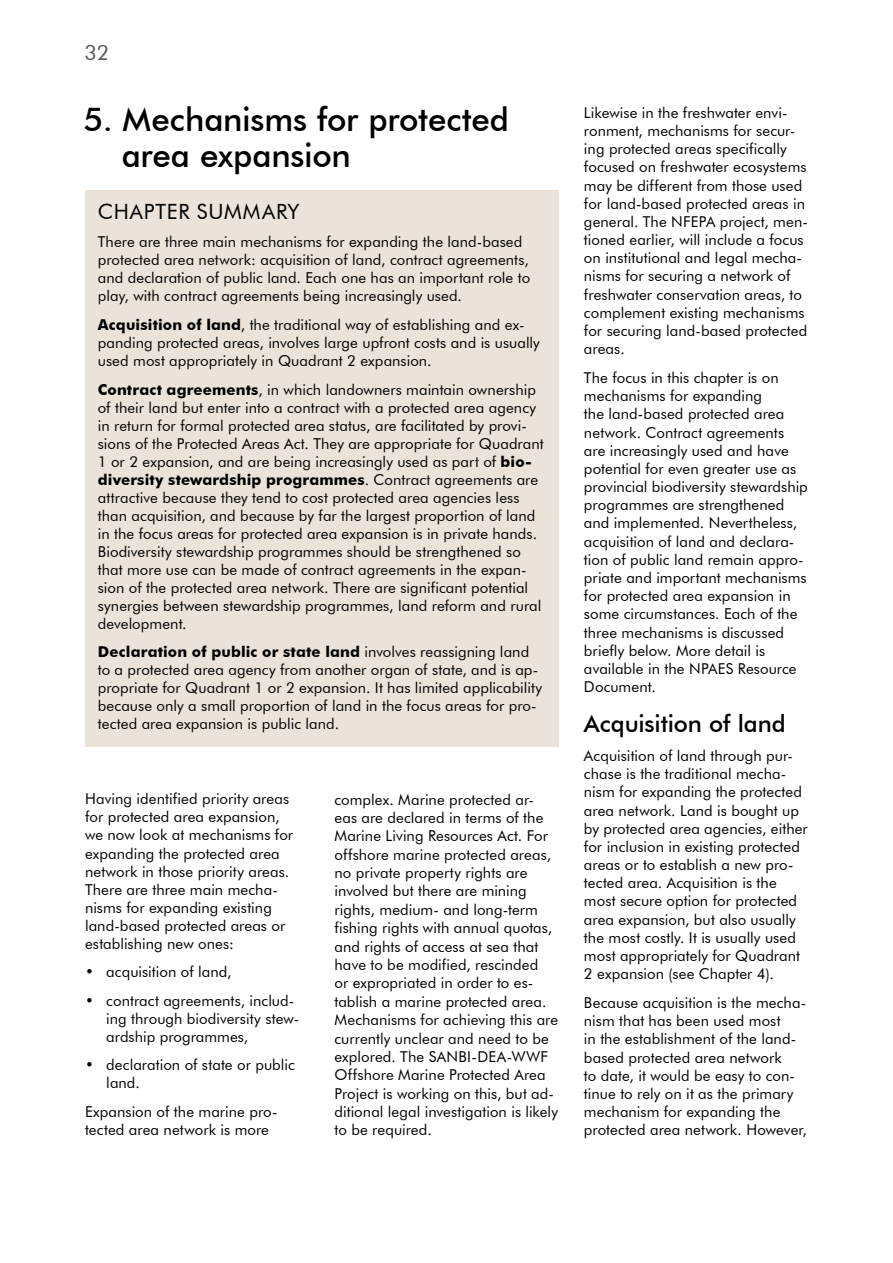
<style>
.page{position:relative;width:893px;height:1263px;background:#fff}
.page>*{position:absolute;margin:0;border:0;box-sizing:border-box;transform-origin:0 0}
.t1{font:500 33px/36px "Futura BT";letter-spacing:-.005em;color:#000}
.t2{font:500 24px "Futura BT";letter-spacing:-.005em;color:#000}
.t3{font:21px "Futura BT";letter-spacing:.04em;color:#000}
.t4{font:21px "Futura BT";color:#58595b}
.t5{font:15px/18.1px "Futura BT";letter-spacing:.005em;color:#000}
.s1{font-weight:700}
</style>
<div class="page">
<div style="left:85px;top:190px;width:473px;height:556px;background:#ebe2d9"></div>
<h3 class="t4" style="left:84px;top:39px;width:26px">32</h3>
<h1 class="t1" style="left:122px;top:101px;width:389px;text-indent:-38px">5. Mechanisms for protected area expansion</h1>
<h3 class="t3" style="left:98px;top:198px;width:203px">CHAPTER SUMMARY</h3>
<p class="t5" style="left:98px;top:233px;width:434px">There are three main mechanisms for expanding the land-based protected area network: acquisition of land, contract agreements, and declaration of public land. Each one has an important role to play, with contract agreements being increasingly used.</p>
<p class="t5" style="left:98px;top:315px;width:444px"><span class="s1">Acquisition of land</span>, the traditional way of establishing and ex&shy;panding protected areas, involves large upfront costs and is usually used most appropriately in Quadrant 2 expansion.</p>
<p class="t5" style="left:98px;top:380px;width:447px"><span class="s1">Contract agreements</span>, in which landowners maintain ownership of their land but enter into a contract with a protected area agency in return for formal protected area status, are facilitated by provi&shy;sions of the Protected Areas Act. They are appropriate for Quadrant 1 or 2 expansion, and are being increasingly used as part of <span class="s1">bio&shy;diversity stewardship programmes</span>. Contract agreements are attractive because they tend to cost protected area agencies less than acquisition, and because by far the largest proportion of land in the focus areas for protected area expansion is in private hands.<br>Biodiversity stewardship programmes should be strengthened so that more use can be made of contract agreements in the expan&shy;sion of the protected area network. There are significant potential synergies between stewardship programmes, land reform and rural development.</p>
<p class="t5" style="left:98px;top:643px;width:446px"><span class="s1">Declaration of public or state land</span> involves reassigning land to a protected area agency from another organ of state, and is ap&shy;propriate for Quadrant 1 or 2 expansion. It has limited applicability because only a small proportion of land in the focus areas for pro&shy;tected area expansion is public land.</p>
<p class="t5" style="left:85px;top:790px;width:210px">Having identified priority areas for protected area expansion, we now look at mechanisms for expanding the protected area network in those priority areas.<br>There are three main mecha&shy;nisms for expanding existing land-based protected areas or establishing new ones:</p>
<p class="t5" style="left:106px;top:957px;width:190px;line-height:28.7px">acquisition of land,<br>contract agreements, includ-</p>
<p class="t5" style="left:106px;top:1009px;width:195px">ing through biodiversity stew&shy;ardship programmes,</p>
<p class="t5" style="left:106px;top:1056px;width:190px">declaration of state or public land.</p>
<p class="t5" style="left:85px;top:1102px;width:194px">Expansion of the marine pro&shy;tected area network is more</p>
<p class="t5" style="left:85px;top:957px;width:10px;line-height:28.7px">• •</p>
<p class="t5" style="left:85px;top:1056px;width:10px">•</p>
<p class="t5" style="left:334px;top:790px;width:225px">complex. Marine protected ar&shy;eas are declared in terms of the<br>Marine Living Resources Act. For offshore marine protected areas, no private property rights are involved but there are mining rights, medium- and long-term fishing rights with annual quotas, and rights of access at sea that have to be modified, rescinded<br>or expropriated in order to es&shy;tablish a marine protected area.<br>Mechanisms for achieving this are currently unclear and need to be explored. The SANBI-DEA-WWF<br>Offshore Marine Protected Area<br>Project is working on this, but ad&shy;ditional legal investigation is likely to be required.</p>
<p class="t5" style="left:584px;top:103px;width:225px">Likewise in the freshwater envi&shy;ronment, mechanisms for secur&shy;ing protected areas specifically focused on freshwater ecosystems may be different from those used for land-based protected areas in general. The NFEPA project, men&shy;tioned earlier, will include a focus on institutional and legal mecha&shy;nisms for securing a network of freshwater conservation areas, to complement existing mechanisms for securing land-based protected areas.</p>
<p class="t5" style="left:584px;top:368px;width:225px">The focus in this chapter is on mechanisms for expanding<br>the land-based protected area network. Contract agreements are increasingly used and have potential for even greater use as provincial biodiversity stewardship programmes are strengthened and implemented. Nevertheless, acquisition of land and declara&shy;tion of public land remain appro&shy;priate and important mechanisms for protected area expansion in some circumstances. Each of the three mechanisms is discussed briefly below. More detail is available in the NPAES Resource<br>Document.</p>
<h2 class="t2" style="left:584px;top:709px;width:203px">Acquisition of land</h2>
<p class="t5" style="left:584px;top:746px;width:225px">Acquisition of land through pur&shy;chase is the traditional mecha&shy;nism for expanding the protected area network. Land is bought up by protected area agencies, either for inclusion in existing protected areas or to establish a new pro&shy;tected area. Acquisition is the most secure option for protected area expansion, but also usually the most costly. It is usually used most appropriately for Quadrant<br>2 expansion (see Chapter 4).</p>
<p class="t5" style="left:584px;top:993px;width:225px">Because acquisition is the mecha&shy;nism that has been used most<br>in the establishment of the land&shy;based protected area network<br>to date, it would be easy to con&shy;tinue to rely on it as the primary mechanism for expanding the protected area network. However,</p>
</div>
